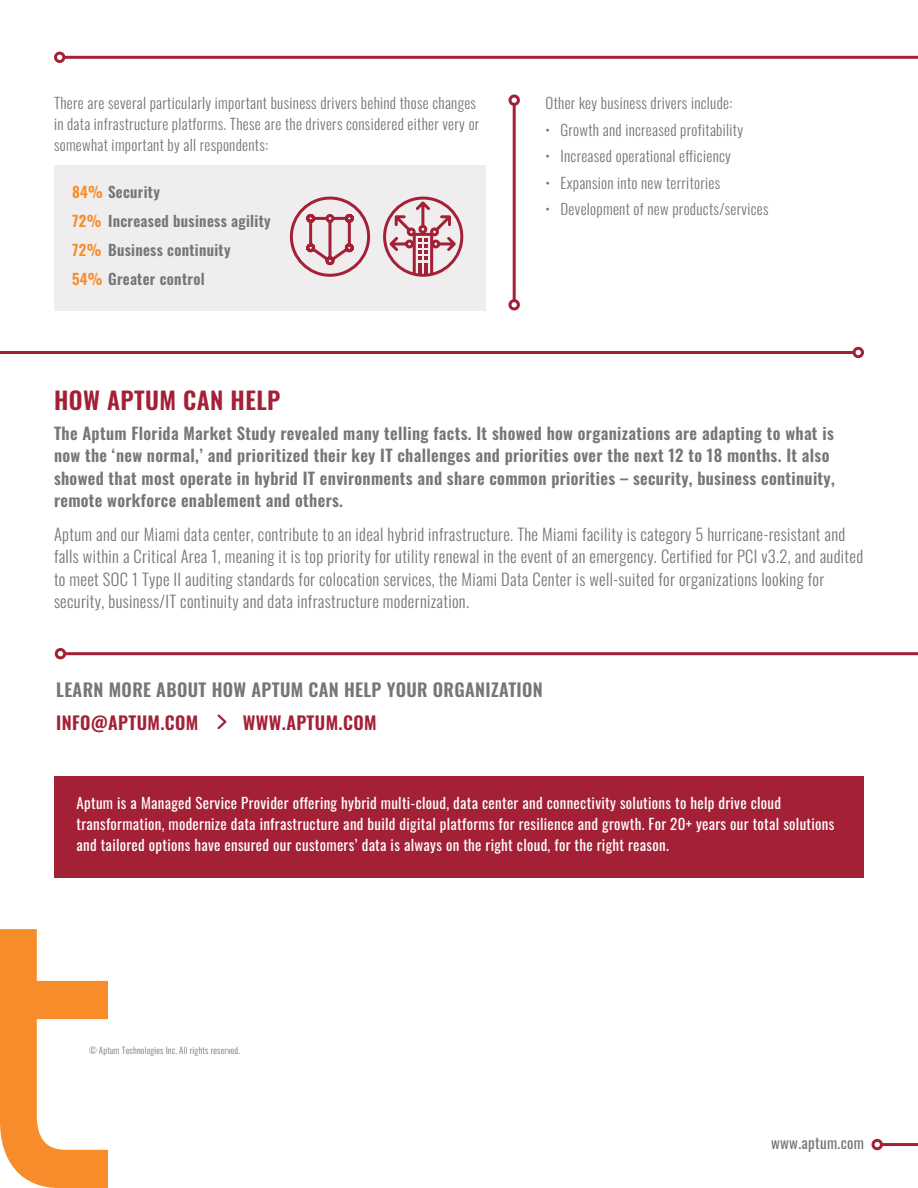
<style>
.page{position:relative;width:918px;height:1188px;background:#fff}
.page>*{position:absolute;margin:0;border:0;box-sizing:border-box;transform-origin:0 0}
.t1{font:600 24px "Oswald";letter-spacing:.02em;color:#a42036}
.t2{font:600 18px "Oswald";letter-spacing:.02em;color:#757679}
.t3{font:600 18px "Oswald";letter-spacing:.02em;color:#a42036}
.t4{font:300 16.5px/22.5px "Oswald";letter-spacing:.02em;color:#757679}
.t5{font:600 16.5px/22.5px "Oswald";letter-spacing:.02em;color:#757679}
.t6{font:300 15px/21px "Oswald";letter-spacing:.02em;color:#757679}
.t7{font:15px/21px "Oswald";letter-spacing:.02em;color:#fff}
.t8{font:600 15px/28.8px "Oswald";letter-spacing:.02em;color:#757679}
.t9{font:15px "Oswald";letter-spacing:.02em;color:#757679}
.t10{font:300 9px "Oswald";letter-spacing:.02em;color:#757679}
.s1{color:#f78d2a}
</style>
<div class="page">
<svg style="left:0;top:929px;width:108px;height:259px"></svg>
<svg style="left:217px;top:714px;width:10px;height:16px"></svg>
<hr style="left:875px;top:1143px;width:43px;height:3px;background:#a42036">
<div style="left:873px;top:1140px;width:8px;height:9px;background:#fff;border-radius:50%"></div>
<div style="left:872px;top:1139px;width:11px;height:11px;border:3px solid #a42036;border-radius:50%"></div>
<hr style="left:58px;top:652px;width:860px;height:3px;background:#a42036">
<div style="left:56px;top:649px;width:9px;height:9px;background:#fff;border-radius:50%"></div>
<div style="left:55px;top:648px;width:11px;height:11px;border:3px solid #a42036;border-radius:50%"></div>
<div style="left:54px;top:165px;width:432px;height:145px;background:#efeded"></div>
<div style="left:54px;top:776px;width:810px;height:101px;background:#a42036"></div>
<hr style="left:513px;top:105px;width:3px;height:196px;background:#a42036">
<div style="left:508px;top:94px;width:12px;height:12px;border:3px solid #a42036;border-radius:50%"></div>
<div style="left:508px;top:299px;width:12px;height:11px;border:3px solid #a42036;border-radius:50%"></div>
<hr style="left:64px;top:56px;width:854px;height:3px;background:#a42036">
<div style="left:54px;top:52px;width:11px;height:11px;border:3px solid #a42036;border-radius:50%"></div>
<svg style="left:383px;top:196px;width:81px;height:81px"></svg>
<svg style="left:289px;top:196px;width:82px;height:81px"></svg>
<hr style="left:0;top:351px;width:854px;height:3px;background:#a42036">
<div style="left:853px;top:347px;width:11px;height:11px;border:3px solid #a42036;border-radius:50%"></div>
<p class="t6" style="left:54px;top:91px;width:427px">There are several particularly important business drivers behind those changes in data infrastructure platforms. These are the drivers considered either very or somewhat important by all respondents:</p>
<p class="t8" style="left:72px;top:179px;width:200px"><span class="s1">84%</span> Security<br><span class="s1">72%</span> Increased business agility<br><span class="s1">72%</span> Business continuity<br><span class="s1">54%</span> Greater control</p>
<p class="t6" style="left:546px;top:91px;width:188px">Other key business drivers include:</p>
<p class="t6" style="left:546px;top:117px;width:199px">• Growth and increased profitability</p>
<p class="t6" style="left:546px;top:144px;width:187px">• Increased operational efficiency</p>
<p class="t6" style="left:546px;top:170px;width:176px">• Expansion into new territories</p>
<p class="t6" style="left:546px;top:197px;width:224px">• Development of new products/services</p>
<h1 class="t1" style="left:54px;top:387px;width:228px">HOW APTUM CAN HELP</h1>
<p class="t5" style="left:54px;top:423px;width:782px">The Aptum Florida Market Study revealed many telling facts. It showed how organizations are adapting to what is now the ‘new normal,’ and prioritized their key IT challenges and priorities over the next 12 to 18 months. It also showed that most operate in hybrid IT environments and share common priorities – security, business continuity, remote workforce enablement and others.</p>
<p class="t4" style="left:54px;top:521px;width:811px">Aptum and our Miami data center, contribute to an ideal hybrid infrastructure. The Miami facility is category 5 hurricane-resistant and falls within a Critical Area 1, meaning it is top priority for utility renewal in the event of an emergency. Certified for PCI v3.2, and audited to meet SOC 1 Type II auditing standards for colocation services, the Miami Data Center is well-suited for organizations looking for security, business/IT continuity and data infrastructure modernization.</p>
<p class="t2" style="left:56px;top:681px;width:488px">LEARN MORE ABOUT HOW APTUM CAN HELP YOUR ORGANIZATION</p>
<p class="t3" style="left:56px;top:713px;width:144px">INFO@APTUM.COM</p>
<p class="t3" style="left:243px;top:713px;width:135px">WWW.APTUM.COM</p>
<p class="t7" style="left:77px;top:791px;width:759px">Aptum is a Managed Service Provider offering hybrid multi-cloud, data center and connectivity solutions to help drive cloud transformation, modernize data infrastructure and build digital platforms for resilience and growth. For 20+ years our total solutions and tailored options have ensured our customers’ data is always on the right cloud, for the right reason.</p>
<p class="t10" style="left:89px;top:1042px;width:153px">© Aptum Technologies Inc. All rights reserved.</p>
<p class="t9" style="left:771px;top:1129px;width:94px">www.aptum.com</p>
</div>
